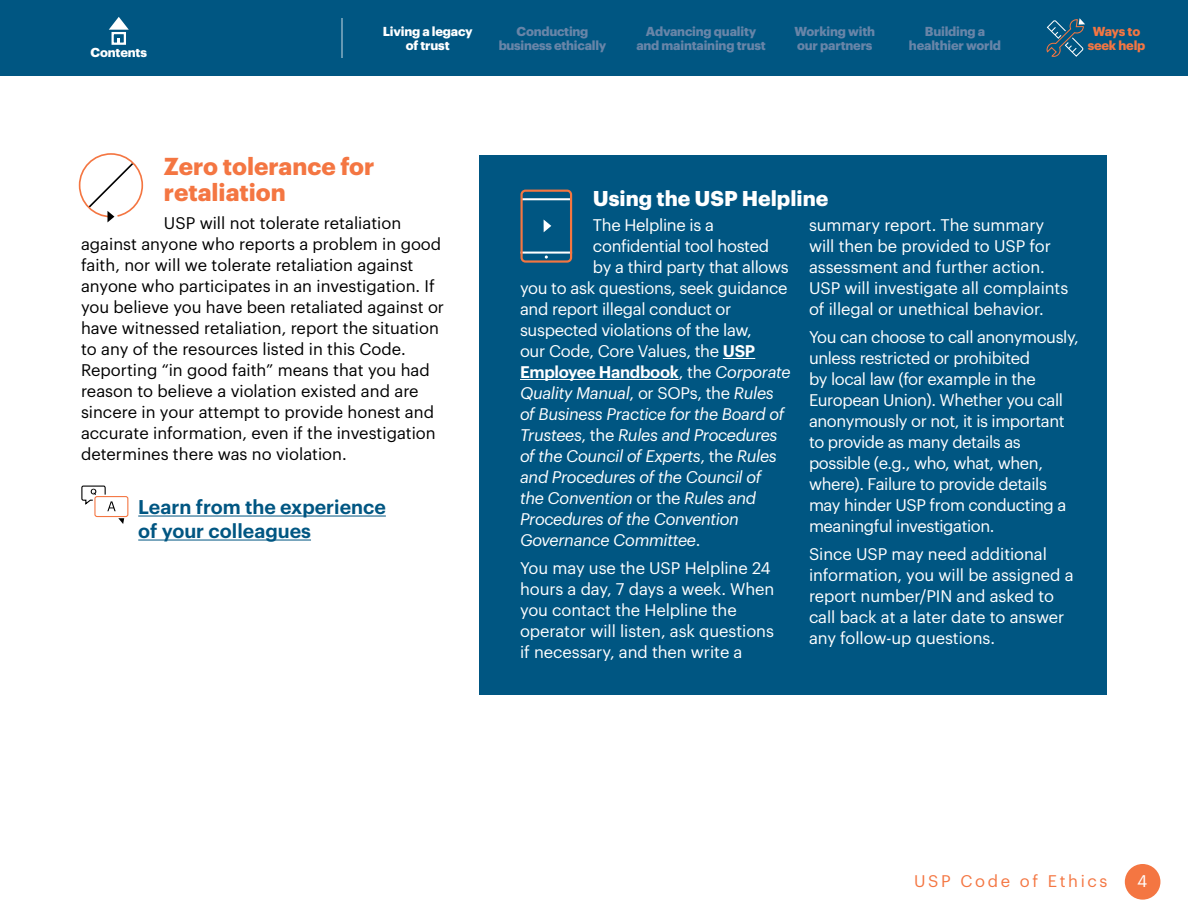
<style>
.page{position:relative;width:1188px;height:918px;background:#fff}
.page>*{position:absolute;margin:0;border:0;box-sizing:border-box;transform-origin:0 0}
.USP_TEXT{font:700 24px/25.5px "Graphik";color:#f47642}
.Box_Heading_1{font:700 21px "Graphik";color:#fff}
.FAQ2222{font:600 19.5px/24px "Graphik";color:#005682}
.Box_Text_1{font:16.5px/21px "Graphik";letter-spacing:-.02em;color:#fff}
.USP_TEXT-2{font:16.5px/21px "Graphik";color:#000}
.Box_Text_1-2{font:italic 16.5px "Graphik";letter-spacing:-.02em;color:#fff}
.Box_Text_1-3{font:600 16.5px "Graphik";letter-spacing:-.02em;color:#fff}
.t1{font:16.5px "Graphik";letter-spacing:.16em;color:#f47642}
.t2{font:700 12.75px/14.2px "Graphik";letter-spacing:-.015em;color:#6885a8;text-align:center}
.t3{font:700 12.75px/14.2px "Graphik";letter-spacing:-.015em;color:#fff;text-align:center}
.t4{font:700 12.75px/14.2px "Graphik";letter-spacing:-.015em;color:#f47642;text-align:center}
.s1{font-weight:600}
.s2{font-weight:400}
.s3{font-weight:400;font-style:italic}
.s4{font-style:normal}
</style>
<div class="page">
<div style="left:1125px;top:864px;width:35px;height:36px;background:#f47642;border-radius:50%"></div>
<div style="left:0;top:0;width:1188px;height:76px;background:#005682"></div>
<hr style="left:341px;top:18px;width:2px;height:40px;background:#fff">
<svg style="left:109px;top:17px;width:20px;height:13px"></svg>
<div style="left:112px;top:32px;width:14px;height:13px;border:2px solid #fff"></div>
<svg style="left:1046px;top:18px;width:39px;height:39px"></svg>
<hr style="left:138px;top:516px;width:248px;height:1px;background:#005682">
<hr style="left:138px;top:540px;width:173px;height:1px;background:#005682">
<div style="left:94px;top:496px;width:34px;height:21px;border:1px solid #f47642;border-radius:2px"></div>
<svg style="left:118px;top:518px;width:6px;height:6px"></svg>
<svg style="left:81px;top:485px;width:35px;height:26px"></svg>
<div style="left:480px;top:155px;width:627px;height:539px;background:#005682"></div>
<hr style="left:723px;top:358px;width:32px;height:1px;background:#fff">
<hr style="left:520px;top:379px;width:159px;height:1px;background:#fff">
<hr style="left:522px;top:252px;width:49px;height:2px;background:#fff">
<hr style="left:522px;top:198px;width:49px;height:2px;background:#fff">
<div style="left:520px;top:190px;width:52px;height:73px;border:2px solid #f47641;border-radius:4px"></div>
<svg style="left:544px;top:220px;width:7px;height:12px"></svg>
<svg style="left:78px;top:153px;width:66px;height:69px"></svg>
<p class="t3" style="left:91px;top:44px;width:58px">Contents</p>
<p class="t3" style="left:383px;top:23px;width:91px">Living a legacy of trust</p>
<p class="t2" style="left:499px;top:23px;width:109px">Conducting business ethically</p>
<p class="t2" style="left:636px;top:23px;width:131px">Advancing quality and maintaining trust</p>
<p class="t2" style="left:795px;top:23px;width:82px;text-align:left">Working with our partners</p>
<p class="t2" style="left:909px;top:23px;width:94px">Building a healthier world</p>
<p class="t4" style="left:1088px;top:23px;width:59px">Ways to seek help</p>
<p class="USP_TEXT" style="left:164px;top:151px;width:212px">Zero tolerance for retaliation</p>
<p class="USP_TEXT-2" style="left:81px;top:211px;width:365px;text-indent:83px">USP will not tolerate retaliation against anyone who reports a problem in good faith, nor will we tolerate retaliation against anyone who participates in an investigation. If you believe you have been retaliated against or have witnessed retaliation, report the situation to any of the resources listed in this Code.<br>Reporting “in good faith” means that you had reason to believe a violation existed and are sincere in your attempt to provide honest and accurate information, even if the investigation determines there was no violation.</p>
<p class="FAQ2222" style="left:138px;top:493px;width:249px">Learn from the experience of your colleagues</p>
<p class="Box_Heading_1" style="left:593px;top:182px;width:237px">Using the USP Helpline</p>
<p class="Box_Text_1" style="left:593px;top:213px;width:123px">The Helpline is a</p>
<p class="Box_Text_1" style="left:593px;top:234px;width:178px">confidential tool hosted</p>
<p class="Box_Text_1" style="left:593px;top:255px;width:197px">by a third party that allows</p>
<p class="Box_Text_1" style="left:520px;top:276px;width:269px">you to ask questions, seek guidance</p>
<p class="Box_Text_1" style="left:520px;top:297px;width:213px">and report illegal conduct or</p>
<p class="Box_Text_1" style="left:520px;top:318px;width:233px">suspected violations of the law,</p>
<p class="Box_Text_1" style="left:520px;top:339px;width:237px">our Code, Core Values, the <span class="s1">USP</span></p>
<p class="Box_Text_1-3" style="left:520px;top:359px;width:272px">Employee Handbook<span class="s2">, the</span> <span class="s3">Corporate</span></p>
<p class="Box_Text_1-2" style="left:520px;top:380px;width:255px">Quality Manual<span class="s4">, or SOPs, the</span> Rules</p>
<p class="Box_Text_1-2" style="left:520px;top:401px;width:266px">of Business Practice for the Board of</p>
<p class="Box_Text_1-2" style="left:520px;top:422px;width:259px">Trustees<span class="s4">, the</span> Rules and Procedures</p>
<p class="Box_Text_1-2" style="left:520px;top:443px;width:258px">of the Council of Experts<span class="s4">, the</span> Rules</p>
<p class="Box_Text_1-2" style="left:520px;top:464px;width:243px">and Procedures of the Council of</p>
<p class="Box_Text_1-2" style="left:520px;top:485px;width:238px">the Convention <span class="s4">or the</span> Rules and</p>
<p class="Box_Text_1-2" style="left:520px;top:506px;width:221px">Procedures of the Convention</p>
<p class="Box_Text_1-2" style="left:520px;top:527px;width:182px">Governance Committee<span class="s4">.</span></p>
<p class="Box_Text_1" style="left:520px;top:556px;width:256px">You may use the USP Helpline 24 hours a day, 7 days a week. When you contact the Helpline the operator will listen, ask questions if necessary, and then write a</p>
<p class="Box_Text_1" style="left:809px;top:213px;width:261px">summary report. The summary will then be provided to USP for assessment and further action.<br>USP will investigate all complaints of illegal or unethical behavior.</p>
<p class="Box_Text_1" style="left:809px;top:325px;width:271px">You can choose to call anonymously, unless restricted or prohibited<br>by local law (for example in the<br>European Union). Whether you call anonymously or not, it is important to provide as many details as possible (e.g., who, what, when, where). Failure to provide details may hinder USP from conducting a meaningful investigation.</p>
<p class="Box_Text_1" style="left:809px;top:542px;width:266px">Since USP may need additional information, you will be assigned a report number/PIN and asked to call back at a later date to answer any follow-up questions.</p>
<p class="t1" style="left:914px;top:868px;width:195px">USP Code of Ethics</p>
<p class="Box_Text_1" style="left:1137px;top:869px;width:12px">4</p>
</div>
